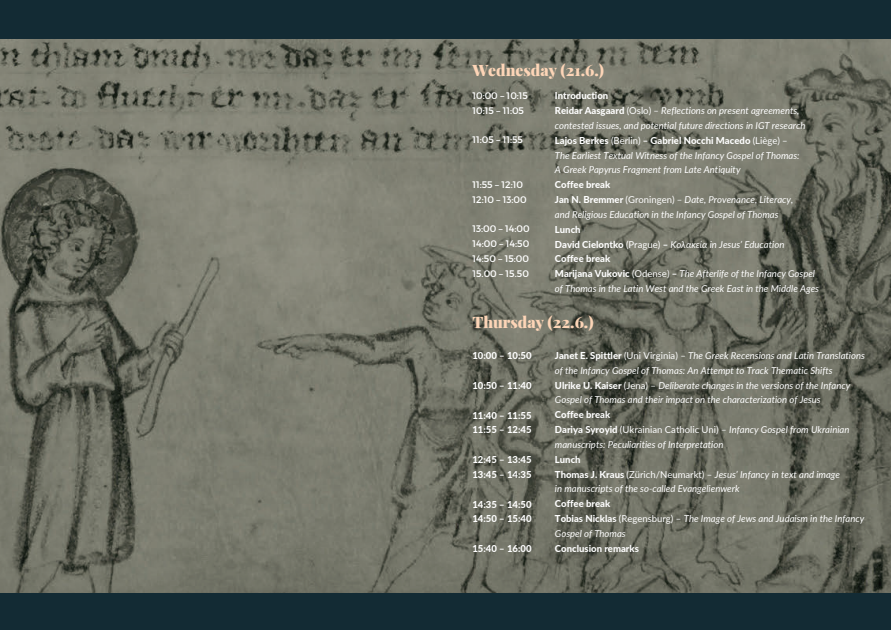
<style>
.page{position:relative;width:891px;height:630px;background:#fff}
.page>*{position:absolute;margin:0;border:0;box-sizing:border-box;transform-origin:0 0}
.t1{font:900 15.6px "Playfair Display";color:#fdd5b7}
.t2{font:italic 9.6px/14.8px "Lato";color:#fff}
.t3{font:800 9.6px "Lato";color:#fff}
.t4{font:9.6px "Montserrat";color:#fff}
.s1{font-weight:800;font-style:normal}
.s2{font-style:normal}
.s3{font-weight:400}
</style>
<div class="page">
<img style="left:0;top:38px;width:891px;height:555px">
<div style="left:0;top:593px;width:449px;height:37px;background:#132b34"></div>
<div style="left:0;top:0;width:449px;height:38px;background:#132b34"></div>
<div style="left:448px;top:593px;width:443px;height:37px;background:#132b34"></div>
<div style="left:448px;top:0;width:443px;height:38px;background:#132b34"></div>
<p class="t1" style="left:472px;top:59px;width:133px">Wednesday (21.6.)</p>
<p class="t4" style="left:472px;top:89px;width:57px">10:00 – 10:15</p>
<p class="t4" style="left:472px;top:104px;width:53px">10:15 – 11:05</p>
<p class="t4" style="left:472px;top:134px;width:52px">11:05 – 11:55</p>
<p class="t4" style="left:472px;top:178px;width:52px">11:55 – 12:10</p>
<p class="t4" style="left:472px;top:193px;width:56px">12:10 – 13:00</p>
<p class="t4" style="left:472px;top:223px;width:59px">13:00 – 14:00</p>
<p class="t4" style="left:472px;top:237px;width:58px">14:00 – 14:50</p>
<p class="t4" style="left:472px;top:252px;width:58px">14:50 – 15:00</p>
<p class="t4" style="left:472px;top:267px;width:58px">15.00 – 15.50</p>
<p class="t1" style="left:472px;top:312px;width:123px">Thursday (22.6.)</p>
<p class="t3" style="left:472px;top:350px;width:61px">10:00 – 10:50</p>
<p class="t3" style="left:472px;top:379px;width:61px">10:50 – 11:40</p>
<p class="t3" style="left:472px;top:409px;width:61px">11:40 – 11:55</p>
<p class="t3" style="left:472px;top:424px;width:61px">11:55 – 12:45</p>
<p class="t3" style="left:472px;top:454px;width:61px">12:45 – 13:45</p>
<p class="t3" style="left:472px;top:468px;width:61px">13:45 – 14:35</p>
<p class="t3" style="left:472px;top:498px;width:61px">14:35 – 14:50</p>
<p class="t3" style="left:472px;top:513px;width:61px">14:50 – 15:40</p>
<p class="t3" style="left:472px;top:543px;width:61px">15:40 – 16:00</p>
<p class="t3" style="left:555px;top:90px;width:55px">Introduction</p>
<p class="t2" style="left:555px;top:103px;width:246px"><span class="s1">Reidar Aasgaard</span> <span class="s2">(Oslo) –</span> Reflections on present agreements,</p>
<p class="t2" style="left:555px;top:118px;width:252px">contested issues, and potential future directions in IGT research</p>
<p class="t3" style="left:555px;top:134px;width:234px">Lajos Berkes <span class="s3">(Berlin)</span> – Gabriel Nocchi Macedo <span class="s3">(Liège) –</span></p>
<p class="t2" style="left:555px;top:148px;width:246px">The Earliest Textual Witness of the Infancy Gospel of Thomas:</p>
<p class="t2" style="left:555px;top:162px;width:187px">A Greek Papyrus Fragment from Late Antiquity</p>
<p class="t3" style="left:555px;top:179px;width:57px">Coffee break</p>
<p class="t2" style="left:555px;top:192px;width:240px"><span class="s1">Jan N. Bremmer</span> <span class="s2">(Groningen) –</span> Date, Provenance, Literacy,</p>
<p class="t2" style="left:555px;top:207px;width:225px">and Religious Education in the Infancy Gospel of Thomas</p>
<p class="t3" style="left:555px;top:223px;width:27px">Lunch</p>
<p class="t2" style="left:555px;top:237px;width:231px"><span class="s1">David Cielontko</span> <span class="s2">(Prague)</span> <span class="s1">–</span> Κολακεία in Jesus’ Education</p>
<p class="t3" style="left:555px;top:253px;width:57px">Coffee break</p>
<p class="t2" style="left:555px;top:266px;width:262px"><span class="s1">Marijana Vukovic</span> <span class="s2">(Odense)</span> <span class="s1">–</span> The Afterlife of the Infancy Gospel</p>
<p class="t2" style="left:555px;top:281px;width:266px">of Thomas in the Latin West and the Greek East in the Middle Ages</p>
<p class="t2" style="left:555px;top:348px;width:311px"><span class="s1">Janet E. Spittler</span> <span class="s2">(Uni Virginia) –</span> The Greek Recensions and Latin Translations of the Infancy Gospel of Thomas: An Attempt to Track Thematic Shifts</p>
<p class="t2" style="left:555px;top:377px;width:297px"><span class="s1">Ulrike U. Kaiser</span> <span class="s2">(Jena) –</span> Deliberate changes in the versions of the Infancy<br>Gospel of Thomas and their impact on the characterization of Jesus</p>
<p class="t3" style="left:555px;top:409px;width:57px">Coffee break</p>
<p class="t2" style="left:555px;top:422px;width:296px"><span class="s1">Dariya Syroyid</span> <span class="s2">(Ukrainian Catholic Uni) –</span> Infancy Gospel from Ukrainian manuscripts: Peculiarities of Interpretation</p>
<p class="t3" style="left:555px;top:453px;width:27px">Lunch</p>
<p class="t2" style="left:555px;top:466px;width:287px"><span class="s1">Thomas J. Kraus</span> <span class="s2">(Zürich/Neumarkt) –</span> Jesus’ Infancy in text and image</p>
<p class="t2" style="left:555px;top:481px;width:186px">in manuscripts of the so-called Evangelienwerk</p>
<p class="t3" style="left:555px;top:498px;width:57px">Coffee break</p>
<p class="t2" style="left:555px;top:511px;width:311px"><span class="s1">Tobias Nicklas</span> <span class="s2">(Regensburg) –</span> The Image of Jews and Judaism in the Infancy<br>Gospel of Thomas</p>
<p class="t3" style="left:555px;top:542px;width:86px">Conclusion remarks</p>
</div>
